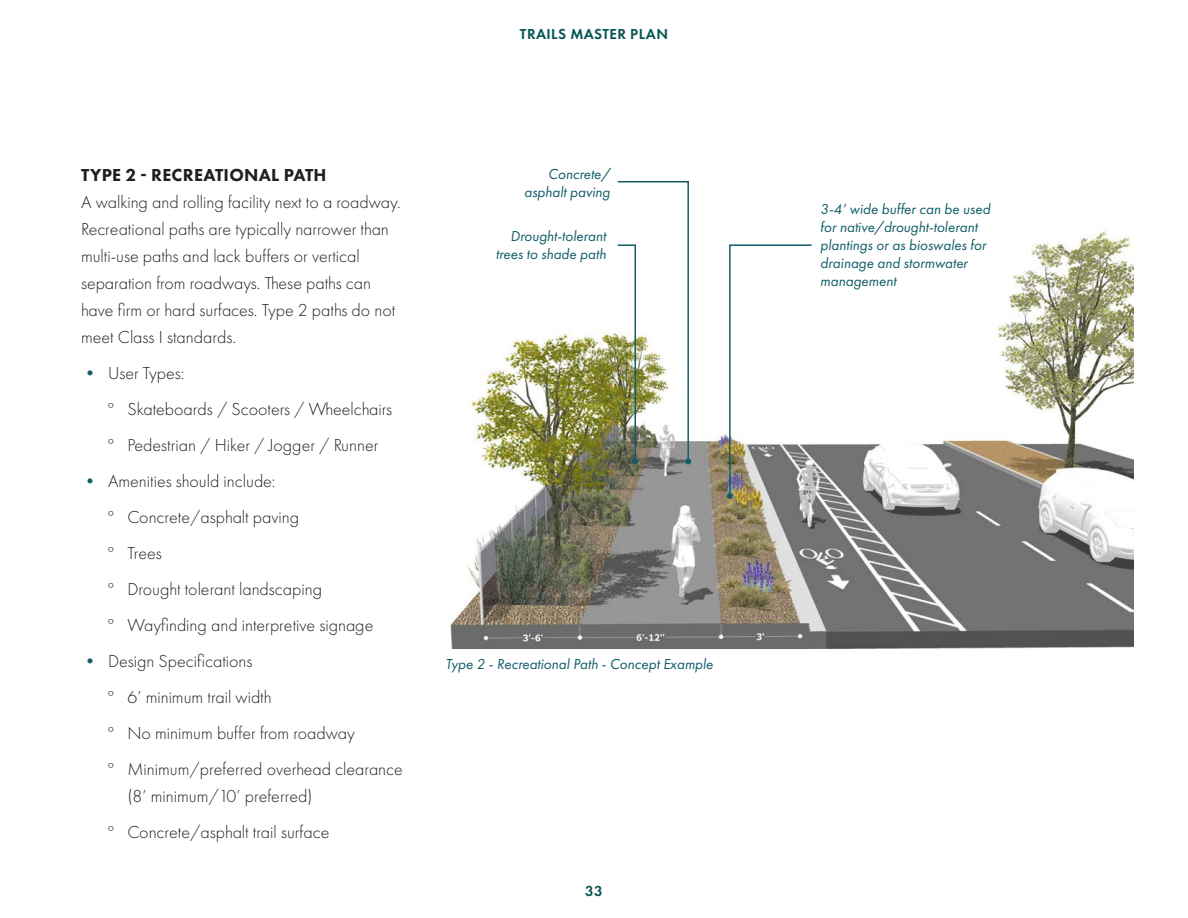
<style>
.page{position:relative;width:1188px;height:918px;background:#fff}
.page>*{position:absolute;margin:0;border:0;box-sizing:border-box;transform-origin:0 0}
.Body_text{font:300 18px/27px "Futura PT";color:#231f20}
.t1{font:800 18px "Futura PT";letter-spacing:.01em;color:#231f20}
.t2{font:italic 15px/18px "Futura PT";color:#125e69;text-align:right}
.t3{font:600 15px "Futura PT";letter-spacing:.03em;color:#065453}
.s1{color:#125e69}
</style>
<div class="page">
<img style="left:450px;top:231px;width:684px;height:417px">
<div style="left:810px;top:196px;width:196px;height:97px;background:#fff"></div>
<div style="left:484px;top:219px;width:134px;height:51px;background:#fff"></div>
<svg style="left:727px;top:244px;width:86px;height:255px"></svg>
<svg style="left:616px;top:181px;width:75px;height:283px"></svg>
<p class="t3" style="left:520px;top:25px;width:150px">TRAILS MASTER PLAN</p>
<h3 class="t1" style="left:81px;top:164px;width:247px">TYPE 2 - RECREATIONAL PATH</h3>
<p class="Body_text" style="left:81px;top:189px;width:321px">A walking and rolling facility next to a roadway.<br>Recreational paths are typically narrower than multi-use paths and lack buffers or vertical separation from roadways. These paths can have firm or hard surfaces. Type 2 paths do not meet Class I standards.</p>
<p class="Body_text" style="left:81px;top:360px;width:105px"><span class="s1">•</span> User Types:</p>
<p class="Body_text" style="left:106px;top:396px;width:287px">° Skateboards / Scooters / Wheelchairs</p>
<p class="Body_text" style="left:106px;top:432px;width:273px">° Pedestrian / Hiker / Jogger / Runner</p>
<p class="Body_text" style="left:81px;top:468px;width:196px"><span class="s1">•</span> Amenities should include:</p>
<p class="Body_text" style="left:106px;top:504px;width:194px">° Concrete/asphalt paving</p>
<p class="Body_text" style="left:106px;top:540px;width:57px">° Trees</p>
<p class="Body_text" style="left:106px;top:576px;width:217px">° Drought tolerant landscaping</p>
<p class="Body_text" style="left:106px;top:612px;width:268px">° Wayfinding and interpretive signage</p>
<p class="Body_text" style="left:81px;top:648px;width:173px"><span class="s1">•</span> Design Specifications</p>
<p class="Body_text" style="left:106px;top:684px;width:167px">° 6’ minimum trail width</p>
<p class="Body_text" style="left:106px;top:720px;width:250px">° No minimum buffer from roadway</p>
<p class="Body_text" style="left:128px;top:756px;width:277px;text-indent:-21px">° Minimum/preferred overhead clearance (8’ minimum/10’ preferred)</p>
<p class="Body_text" style="left:106px;top:819px;width:224px">° Concrete/asphalt trail surface</p>
<p class="t2" style="left:524px;top:165px;width:88px">Concrete/ asphalt paving</p>
<p class="t2" style="left:496px;top:227px;width:112px">Drought-tolerant trees to shade path</p>
<p class="t2" style="left:446px;top:655px;width:269px">Type 2 - Recreational Path - Concept Example</p>
<p class="t3" style="left:585px;top:882px;width:19px">33</p>
<p class="t2" style="left:820px;top:200px;width:171px;text-align:left">3-4’ wide buffer can be used for native/drought-tolerant plantings or as bioswales for drainage and stormwater management</p>
</div>
